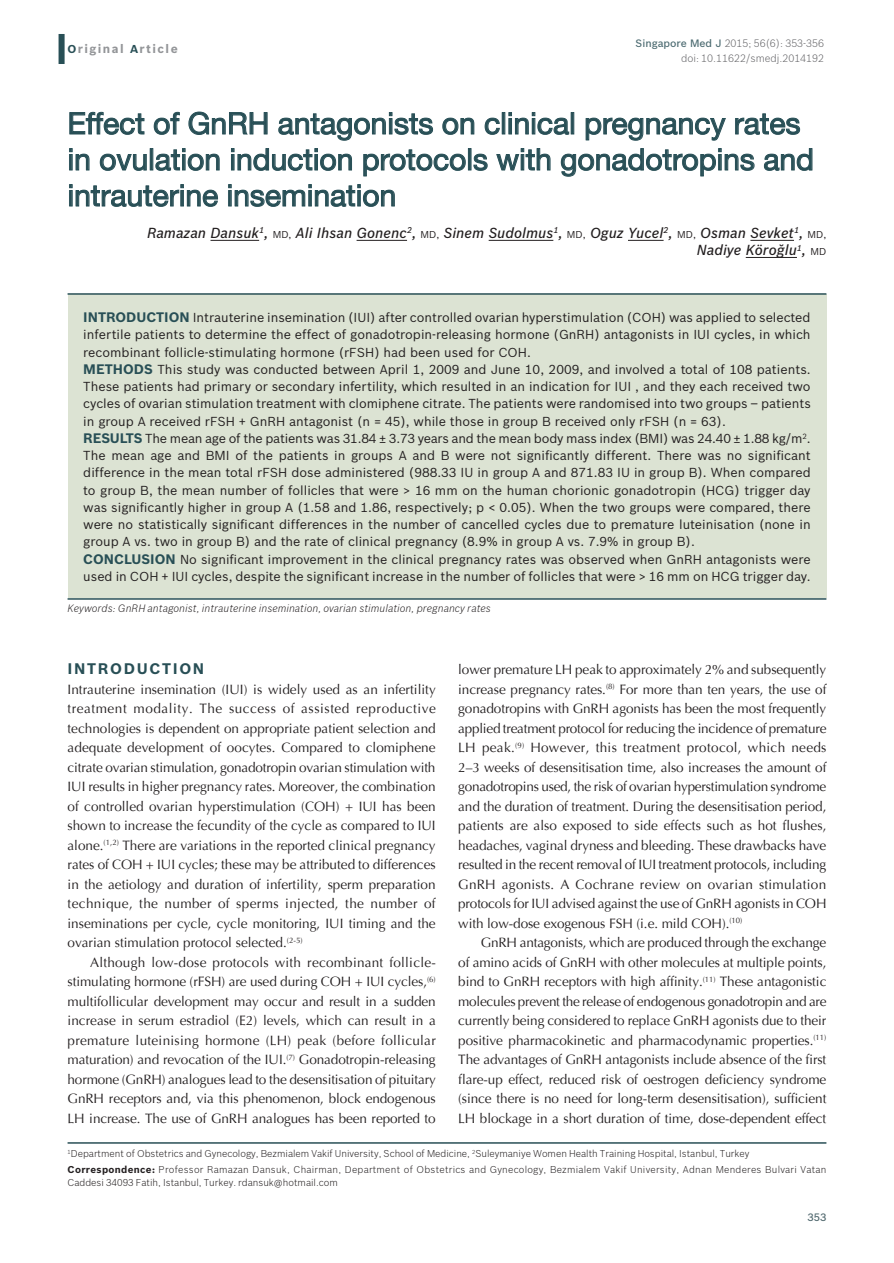
<style>
.page{position:relative;width:894px;height:1263px;background:#fff}
.page>*{position:absolute;margin:0;border:0;box-sizing:border-box;transform-origin:0 0}
.AT{font:30px/36px "Helvetica Neue";color:#284f56}
.t1{font:700 15px "Bosch Sans";letter-spacing:.11em;color:#284f56}
.AU{font:italic 500 14.25px/17.1px "Bosch Sans";color:#231f20;text-align:right}
.TX{font:13.5px/19.5px "Optima";letter-spacing:-.005em;color:#231f20;text-align:justify}
.TXFL{font:13.5px/19.5px "Optima";color:#231f20;text-align:justify}
.ABS{font:12.75px/17.2px "Bosch Sans";color:#231f20;text-align:justify}
.ABSF{font:12.75px/17.2px "Bosch Sans";color:#231f20;text-align:justify}
.ABSL{font:12.75px/17.2px "Bosch Sans";color:#231f20}
.AH{font:700 12px "Bosch Sans";letter-spacing:.12em;color:#939598}
.KWD{font:italic 300 10.5px "Bosch Sans";color:#231f20}
.DOI{font:300 10.5px/15px "Bosch Sans";color:#636366;text-align:right}
.FOLIO{font:500 10.5px "Bosch Sans";color:#4f676d}
.ADD{font:300 9.75px/13.5px "Bosch Sans";letter-spacing:.025em;color:#231f20}
.AFF{font:300 9.75px "Bosch Sans";color:#231f20}
.s1{font-size:11.25px;color:#284f56}
.s2{font-weight:500;color:#4b6a70}
.s3{font-weight:400;font-style:normal;font-size:9.75px}
.s4{font-weight:700;font-size:13.5px;color:#284f56}
.s5{font-weight:700}
</style>
<div class="page">
<div style="left:58px;top:34px;width:7px;height:30px;background:#284f56"></div>
<hr style="left:68px;top:1142px;width:758px;height:1px;background:#284f56">
<hr style="left:210px;top:240px;width:49px;height:1px;background:#231f20">
<hr style="left:356px;top:240px;width:51px;height:1px;background:#231f20">
<hr style="left:488px;top:240px;width:65px;height:1px;background:#231f20">
<hr style="left:627px;top:240px;width:36px;height:1px;background:#231f20">
<hr style="left:750px;top:240px;width:43px;height:1px;background:#231f20">
<hr style="left:745px;top:257px;width:51px;height:1px;background:#231f20">
<svg style="left:69px;top:112px;width:76px;height:23px"></svg>
<svg style="left:153px;top:112px;width:27px;height:23px"></svg>
<svg style="left:188px;top:111px;width:80px;height:24px"></svg>
<svg style="left:278px;top:112px;width:155px;height:29px"></svg>
<svg style="left:442px;top:117px;width:32px;height:18px"></svg>
<svg style="left:484px;top:117px;width:16px;height:18px"></svg>
<div style="left:501px;top:112px;width:4px;height:22px;border:1px solid #284f56"></div>
<svg style="left:508px;top:112px;width:61px;height:23px"></svg>
<div style="left:570px;top:112px;width:4px;height:22px;border:1px solid #284f56"></div>
<svg style="left:585px;top:117px;width:141px;height:24px"></svg>
<svg style="left:735px;top:113px;width:65px;height:22px"></svg>
<svg style="left:69px;top:148px;width:21px;height:23px"></svg>
<svg style="left:99px;top:153px;width:48px;height:18px"></svg>
<div style="left:150px;top:148px;width:3px;height:22px;border:1px solid #284f56"></div>
<svg style="left:155px;top:148px;width:65px;height:23px"></svg>
<svg style="left:231px;top:148px;width:121px;height:23px"></svg>
<svg style="left:363px;top:149px;width:103px;height:28px"></svg>
<div style="left:468px;top:148px;width:3px;height:22px;border:1px solid #284f56"></div>
<svg style="left:473px;top:153px;width:15px;height:18px"></svg>
<svg style="left:496px;top:148px;width:54px;height:23px"></svg>
<svg style="left:560px;top:148px;width:194px;height:29px"></svg>
<svg style="left:763px;top:148px;width:49px;height:23px"></svg>
<svg style="left:69px;top:184px;width:149px;height:23px"></svg>
<svg style="left:228px;top:184px;width:167px;height:23px"></svg>
<div style="left:68px;top:294px;width:758px;height:304px;background:#dce3d3"></div>
<hr style="left:68px;top:293px;width:758px;height:2px;background:#284f56">
<hr style="left:68px;top:598px;width:758px;height:1px;background:#284f56">
<p class="AH" style="left:68px;top:42px;width:112px"><span class="s1">O</span>riginal <span class="s1">A</span>rticle</p>
<p class="DOI" style="left:635px;top:35px;width:190px"><span class="s2">Singapore Med J</span> 2015; 56(6): 353-356 doi: 10.11622/smedj.2014192</p>
<p class="AT" style="left:68px;top:105px;width:747px">Effect of GnRH antagonists on clinical pregnancy rates in ovulation induction protocols with gonadotropins and intrauterine insemination</p>
<p class="AU" style="left:147px;top:224px;width:680px">Ramazan Dansuk<sup>1</sup>, <span class="s3">MD,</span> Ali Ihsan Gonenc<sup>2</sup>, <span class="s3">MD,</span> Sinem Sudolmus<sup>1</sup>, <span class="s3">MD,</span> Oguz Yucel<sup>2</sup>, <span class="s3">MD,</span> Osman Sevket<sup>1</sup>, <span class="s3">MD,<br></span>Nadiye Köroğlu<sup>1</sup>, <span class="s3">MD</span></p>
<p class="ABSF" style="left:83px;top:309px;width:728px"><span class="s4">INTRODUCTION</span> Intrauterine insemination (IUI) after controlled ovarian hyperstimulation (COH) was applied to selected infertile patients to determine the effect of gonadotropin-releasing hormone (GnRH) antagonists in IUI cycles, in which recombinant follicle-stimulating hormone (rFSH) had been used for COH.</p>
<p class="ABS" style="left:83px;top:360px;width:728px"><span class="s4">METHODS</span> This study was conducted between April 1, 2009 and June 10, 2009, and involved a total of 108 patients.<br>These patients had primary or secondary infertility, which resulted in an indication for IUI , and they each received two cycles of ovarian stimulation treatment with clomiphene citrate. The patients were randomised into two groups – patients in group A received rFSH + GnRH antagonist (n = 45), while those in group B received only rFSH (n = 63).</p>
<p class="ABS" style="left:83px;top:429px;width:728px"><span class="s4">RESULTS</span> The mean age of the patients was 31.84 ± 3.73 years and the mean body mass index (BMI) was 24.40 ± 1.88 kg/m<sup>2</sup>.<br>The mean age and BMI of the patients in groups A and B were not significantly different. There was no significant difference in the mean total rFSH dose administered (988.33 IU in group A and 871.83 IU in group B). When compared to group B, the mean number of follicles that were &gt; 16 mm on the human chorionic gonadotropin (HCG) trigger day was significantly higher in group A (1.58 and 1.86, respectively; p &lt; 0.05). When the two groups were compared, there were no statistically significant differences in the number of cancelled cycles due to premature luteinisation (none in group A vs. two in group B) and the rate of clinical pregnancy (8.9% in group A vs. 7.9% in group B).</p>
<p class="ABSL" style="left:83px;top:550px;width:728px"><span class="s4">CONCLUSION</span> No significant improvement in the clinical pregnancy rates was observed when GnRH antagonists were used in COH + IUI cycles, despite the significant increase in the number of follicles that were &gt; 16 mm on HCG trigger day.</p>
<p class="KWD" style="left:68px;top:601px;width:424px">Keywords: GnRH antagonist, intrauterine insemination, ovarian stimulation, pregnancy rates</p>
<h1 class="t1" style="left:68px;top:659px;width:138px">INTRODUCTION</h1>
<p class="TXFL" style="left:68px;top:679px;width:369px">Intrauterine insemination (IUI) is widely used as an infertility treatment modality. The success of assisted reproductive technologies is dependent on appropriate patient selection and adequate development of oocytes. Compared to clomiphene citrate ovarian stimulation, gonadotropin ovarian stimulation with IUI results in higher pregnancy rates. Moreover, the combination of controlled ovarian hyperstimulation (COH) + IUI has been shown to increase the fecundity of the cycle as compared to IUI alone.<sup>(1,2)</sup> There are variations in the reported clinical pregnancy rates of COH + IUI cycles; these may be attributed to differences in the aetiology and duration of infertility, sperm preparation technique, the number of sperms injected, the number of inseminations per cycle, cycle monitoring, IUI timing and the ovarian stimulation protocol selected.<sup>(2-5)</sup></p>
<p class="TX" style="left:68px;top:952px;width:369px;text-indent:22px">Although low-dose protocols with recombinant follicle&shy;stimulating hormone (rFSH) are used during COH + IUI cycles,<sup>(6) </sup>multifollicular development may occur and result in a sudden increase in serum estradiol (E2) levels, which can result in a premature luteinising hormone (LH) peak (before follicular maturation) and revocation of the IUI.<sup>(7)</sup> Gonadotropin-releasing hormone (GnRH) analogues lead to the desensitisation of pituitary GnRH receptors and, via this phenomenon, block endogenous LH increase. The use of GnRH analogues has been reported to</p>
<p class="TX" style="left:458px;top:660px;width:369px">lower premature LH peak to approximately 2% and subsequently increase pregnancy rates.<sup>(8)</sup> For more than ten years, the use of gonadotropins with GnRH agonists has been the most frequently applied treatment protocol for reducing the incidence of premature LH peak.<sup>(9)</sup> However, this treatment protocol, which needs 2–3 weeks of desensitisation time, also increases the amount of gonadotropins used, the risk of ovarian hyperstimulation syndrome and the duration of treatment. During the desensitisation period, patients are also exposed to side effects such as hot flushes, headaches, vaginal dryness and bleeding. These drawbacks have resulted in the recent removal of IUI treatment protocols, including GnRH agonists. A Cochrane review on ovarian stimulation protocols for IUI advised against the use of GnRH agonists in COH with low-dose exogenous FSH (i.e. mild COH).<sup>(10)</sup></p>
<p class="TX" style="left:458px;top:933px;width:369px;text-indent:23px">GnRH antagonists, which are produced through the exchange of amino acids of GnRH with other molecules at multiple points, bind to GnRH receptors with high affinity.<sup>(11)</sup> These antagonistic molecules prevent the release of endogenous gonadotropin and are currently being considered to replace GnRH agonists due to their positive pharmacokinetic and pharmacodynamic properties.<sup>(11)<br></sup>The advantages of GnRH antagonists include absence of the first flare-up effect, reduced risk of oestrogen deficiency syndrome (since there is no need for long-term desensitisation), sufficient LH blockage in a short duration of time, dose-dependent effect</p>
<p class="AFF" style="left:68px;top:1147px;width:683px"><sup>1</sup>Department of Obstetrics and Gynecology, Bezmialem Vakif University, School of Medicine, <sup>2</sup>Suleymaniye Women Health Training Hospital, Istanbul, Turkey</p>
<p class="ADD" style="left:68px;top:1162px;width:760px"><span class="s5">Correspondence:</span> Professor Ramazan Dansuk, Chairman, Department of Obstetrics and Gynecology, Bezmialem Vakif University, Adnan Menderes Bulvari Vatan<br>Caddesi 34093 Fatih, Istanbul, Turkey. rdansuk@hotmail.com</p>
<p class="FOLIO" style="left:807px;top:1211px;width:20px">353</p>
</div>
